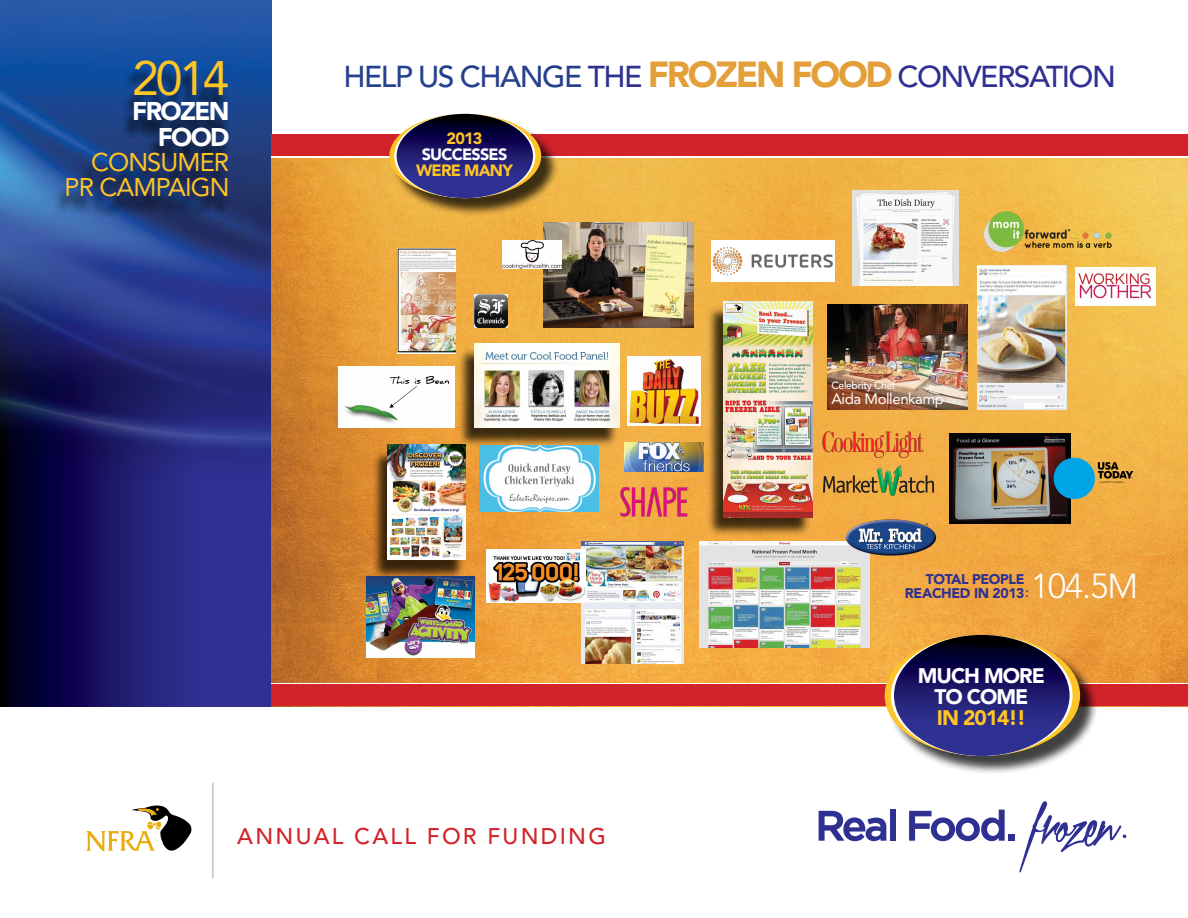
<style>
.page{position:relative;width:1188px;height:918px;background:#fff}
.page>*{position:absolute;margin:0;border:0;box-sizing:border-box;transform-origin:0 0}
.t1{font:48px "Avenir";color:#ffc425}
.t2{font:300 34.5px "Avenir";color:#fff}
.t3{font:500 30px "Avenir";letter-spacing:-.05em;color:#2e3092}
.t4{font:25.5px/25.5px "Avenir";letter-spacing:-.035em;color:#ffc425;text-align:right}
.t5{font:900 25.5px/25.5px "Avenir";letter-spacing:-.065em;color:#fff;text-align:right}
.t6{font:500 22.5px "Avenir";letter-spacing:.1em;color:#d2232a}
.t7{font:900 20.85px/20.9px "Avenir";letter-spacing:-.05em;color:#fff;text-align:center}
.t8{font:900 20.85px "Avenir";letter-spacing:-.05em;color:#ffc425}
.t9{font:900 16.2px "Avenir";letter-spacing:-.05em;color:#ffc425}
.t10{font:900 16.2px "Avenir";letter-spacing:-.05em;color:#fff}
.t11{font:15px "Avenir";letter-spacing:-.03em;color:#fff}
.t12{font:900 13.95px "Avenir";letter-spacing:-.025em;color:#2e3092}
.t13{font:500 10.5px "Avenir";letter-spacing:-.035em;color:#fff}
.s1{color:#25408f}
.s2{font-weight:900;font-size:36px;color:#e3a03a}
.s3{font-weight:500}
</style>
<div class="page">
<svg style="left:0;top:479px;width:272px;height:227px;background:#1d1b69"></svg>
<img style="left:0;top:0;width:272px;height:479px">
<img style="left:272px;top:158px;width:916px;height:525px">
<div style="left:706px;top:305px;width:106px;height:232px;background:#000;opacity:.75"></div>
<img style="left:723px;top:301px;width:90px;height:216px">
<img style="left:823px;top:425px;width:100px;height:32px">
<img style="left:624px;top:442px;width:80px;height:30px">
<div style="left:457px;top:347px;width:161px;height:100px;background:#000;opacity:.75"></div>
<img style="left:475px;top:344px;width:144px;height:84px">
<img style="left:1076px;top:267px;width:79px;height:38px">
<img style="left:619px;top:485px;width:72px;height:34px">
<img style="left:474px;top:295px;width:33px;height:33px">
<img style="left:628px;top:357px;width:73px;height:68px">
<div style="left:372px;top:449px;width:94px;height:132px;background:#000;opacity:.75"></div>
<img style="left:388px;top:445px;width:77px;height:115px">
<div style="left:54px;top:66px;width:177px;height:153px;background:#000;opacity:.75"></div>
<svg style="left:819px;top:811px;width:67px;height:30px"></svg>
<div style="left:890px;top:810px;width:6px;height:31px;background:#2e3092"></div>
<svg style="left:909px;top:810px;width:96px;height:31px"></svg>
<div style="left:1008px;top:834px;width:6px;height:7px;background:#2e3092"></div>
<svg style="left:1019px;top:801px;width:107px;height:72px"></svg>
<svg style="left:86px;top:805px;width:106px;height:47px"></svg>
<hr style="left:213px;top:783px;width:1px;height:95px;background:#a0a2a3">
<img style="left:828px;top:305px;width:139px;height:105px">
<img style="left:544px;top:223px;width:150px;height:105px">
<img style="left:711px;top:240px;width:124px;height:41px">
<img style="left:823px;top:465px;width:110px;height:31px">
<img style="left:480px;top:445px;width:118px;height:67px">
<img style="left:852px;top:190px;width:107px;height:96px">
<img style="left:978px;top:266px;width:88px;height:143px">
<img style="left:503px;top:240px;width:58px;height:29px">
<img style="left:699px;top:542px;width:170px;height:106px">
<img style="left:581px;top:542px;width:103px;height:121px">
<img style="left:486px;top:549px;width:99px;height:54px">
<img style="left:949px;top:433px;width:122px;height:91px">
<div style="left:1054px;top:458px;width:41px;height:41px;background:#00a5e8;border-radius:50%"></div>
<svg style="left:1098px;top:462px;width:35px;height:21px"></svg>
<div style="left:272px;top:683px;width:916px;height:22px;background:#d2232a"></div>
<img style="left:397px;top:249px;width:59px;height:104px">
<img style="left:339px;top:367px;width:116px;height:61px">
<div style="left:272px;top:134px;width:916px;height:22px;background:#d2232a"></div>
<div style="left:392px;top:116px;width:168px;height:101px;background:#000;opacity:.75"></div>
<svg style="left:389px;top:114px;width:152px;height:84px"></svg>
<svg style="left:397px;top:114px;width:136px;height:84px;background:#413a6d"></svg>
<div style="left:272px;top:685px;width:916px;height:21px;background:#d2232a"></div>
<div style="left:887px;top:637px;width:212px;height:138px;background:#000;opacity:.75"></div>
<svg style="left:885px;top:635px;width:195px;height:121px"></svg>
<svg style="left:894px;top:635px;width:176px;height:121px;background:#433968"></svg>
<img style="left:984px;top:212px;width:129px;height:40px">
<img style="left:367px;top:577px;width:107px;height:81px">
<img style="left:845px;top:519px;width:92px;height:37px">
<h1 class="t1" style="left:132px;top:50px;width:99px">2014</h1>
<p class="t5" style="left:132px;top:98px;width:99px">FROZEN<br>FOOD</p>
<p class="t4" style="left:64px;top:150px;width:167px">CONSUMER<br>PR CAMPAIGN</p>
<p class="t3" style="left:343px;top:60px;width:774px"><span class="s1">HELP US CHANGE</span> THE <span class="s2">FROZEN FOOD</span> CONVERSATION</p>
<p class="t9" style="left:447px;top:128px;width:38px">2013</p>
<p class="t10" style="left:422px;top:145px;width:87px">SUCCESSES</p>
<p class="t9" style="left:416px;top:161px;width:98px">WERE MANY</p>
<p class="t6" style="left:237px;top:823px;width:370px">ANNUAL CALL FOR FUNDING</p>
<p class="t13" style="left:832px;top:380px;width:66px">Celebrity Chef</p>
<p class="t11" style="left:832px;top:390px;width:114px">Aida Mollenkamp</p>
<p class="t12" style="left:926px;top:571px;width:100px">TOTAL PEOPLE</p>
<p class="t2" style="left:1031px;top:566px;width:109px">104.5M</p>
<p class="t12" style="left:905px;top:585px;width:126px">REACHED IN 2013<span class="s3">:</span></p>
<p class="t7" style="left:918px;top:665px;width:129px">MUCH MORE<br>TO COME</p>
<p class="t8" style="left:937px;top:705px;width:91px">IN 2014!!</p>
</div>
